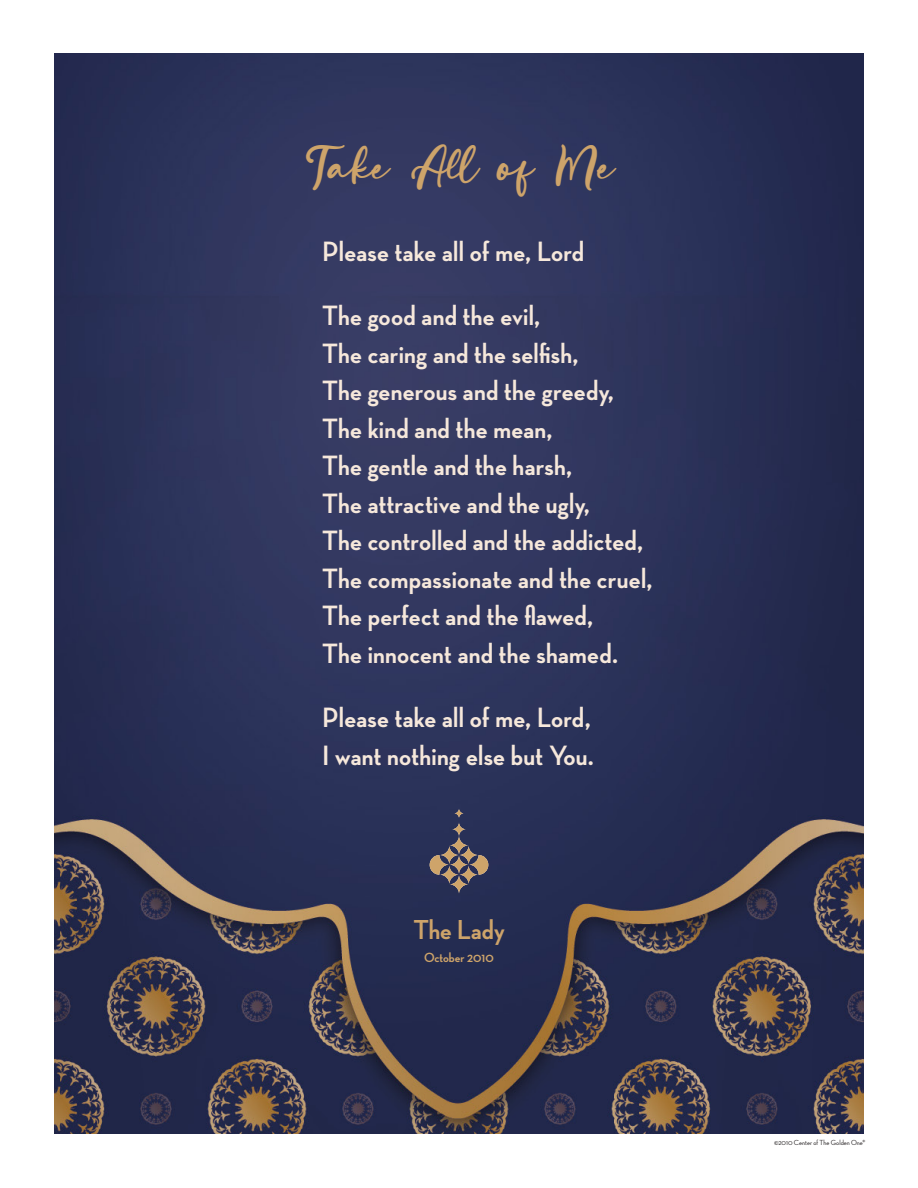
<style>
.page{position:relative;width:918px;height:1188px;background:#fff}
.page>*{position:absolute;margin:0;border:0;box-sizing:border-box;transform-origin:0 0}
.t1{font:48px "Haland";color:#cea46a}
.t2{font:700 28.5px "Neutra Disp";letter-spacing:.01em;color:#f6e8db}
.t3{font:700 27.9px "Neutra Disp";color:#cea46a}
.t4{font:700 13.65px "Neutra Disp";color:#cea46a}
.t5{font:500 7.5px "Neutra Disp";color:#231f20}
</style>
<div class="page">
<img style="left:54px;top:54px;width:810px;height:1080px">
<svg style="left:430px;top:808px;width:58px;height:86px;background:#4d4a5c"></svg>
<p class="t1" style="left:304px;top:134px;width:312px">Take All of Me</p>
<p class="t2" style="left:322px;top:235px;width:264px">Please take all of me, Lord</p>
<p class="t2" style="left:322px;top:300px;width:220px">The good and the evil,</p>
<p class="t2" style="left:322px;top:337px;width:258px">The caring and the selfish,</p>
<p class="t2" style="left:322px;top:375px;width:293px">The generous and the greedy,</p>
<p class="t2" style="left:322px;top:412px;width:232px">The kind and the mean,</p>
<p class="t2" style="left:322px;top:450px;width:252px">The gentle and the harsh,</p>
<p class="t2" style="left:322px;top:487px;width:269px">The attractive and the ugly,</p>
<p class="t2" style="left:322px;top:525px;width:323px">The controlled and the addicted,</p>
<p class="t2" style="left:322px;top:562px;width:332px">The compassionate and the cruel,</p>
<p class="t2" style="left:322px;top:600px;width:273px">The perfect and the flawed,</p>
<p class="t2" style="left:322px;top:637px;width:298px">The innocent and the shamed.</p>
<p class="t2" style="left:322px;top:702px;width:270px">Please take all of me, Lord,</p>
<p class="t2" style="left:322px;top:739px;width:273px">I want nothing else but You.</p>
<p class="t3" style="left:413px;top:914px;width:93px">The Lady</p>
<p class="t4" style="left:424px;top:950px;width:71px">October 2010</p>
<p class="t5" style="left:774px;top:1139px;width:93px">©2010 Center of The Golden One®</p>
</div>
